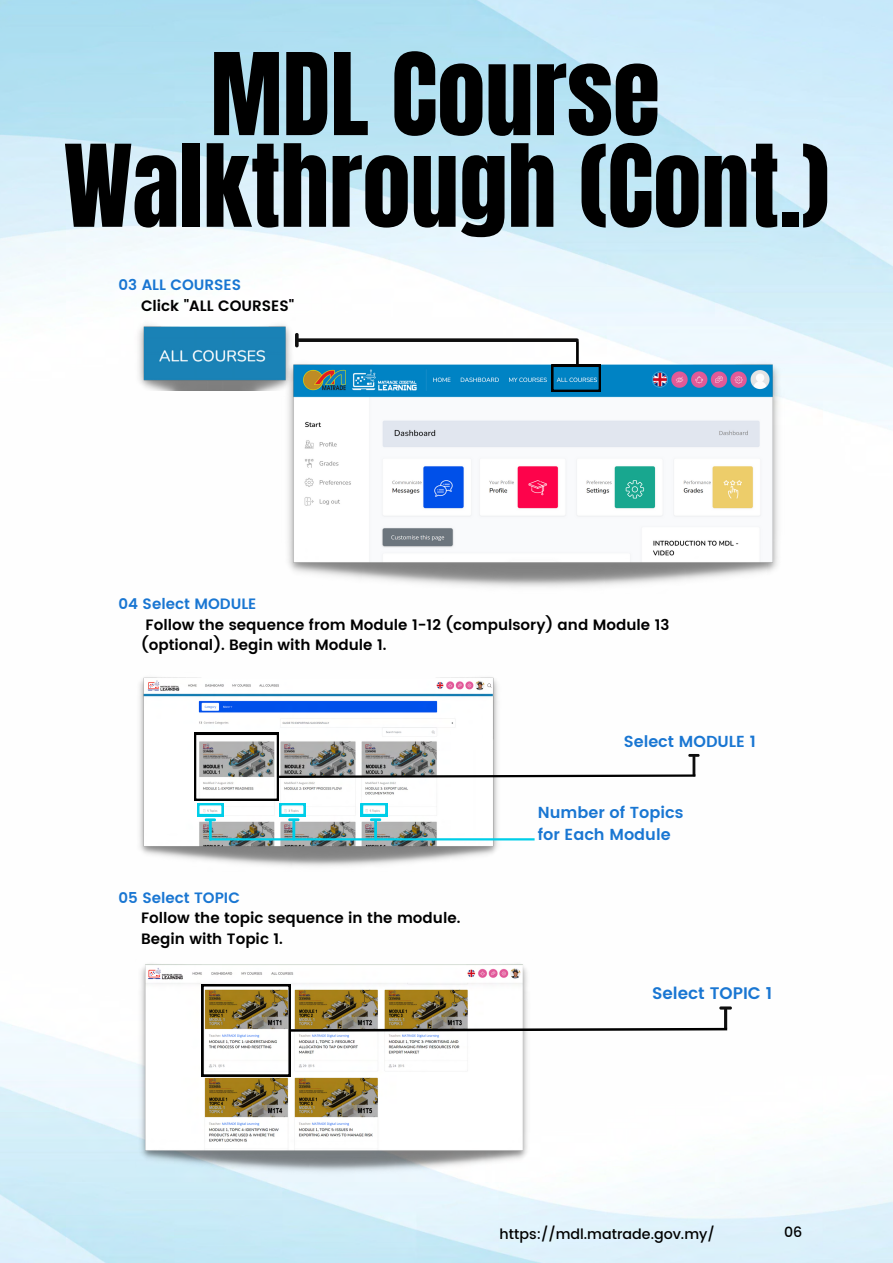
<style>
.page{position:relative;width:893px;height:1263px;background:#fff}
.page>*{position:absolute;margin:0;border:0;box-sizing:border-box;transform-origin:0 0}
.t1{font:96.75px/91.7px "Anton";color:#000;text-align:center}
.t2{font:600 16.73px "Poppins";color:#1976d2}
.t3{font:600 15.98px/22.1px "Poppins";color:#1976d2}
.t4{font:600 15px/20.9px "Poppins";color:#000}
.t5{font:600 15px "Poppins";color:#1976d2}
.t6{font:500 14.25px "Poppins";color:#000}
</style>
<div class="page">
<img style="left:0;top:0;width:893px;height:1263px">
<img style="left:281px;top:358px;width:503px;height:236px">
<img style="left:133px;top:317px;width:162px;height:73px">
<hr style="left:576px;top:341px;width:3px;height:25px;background:#000">
<svg style="left:299px;top:338px;width:278px;height:4px"></svg>
<svg style="left:295px;top:333px;width:4px;height:14px"></svg>
<svg style="left:551px;top:365px;width:50px;height:27px"></svg>
<img style="left:136px;top:672px;width:365px;height:199px">
<hr style="left:210px;top:838px;width:324px;height:2px;background:#00cee8">
<hr style="left:292px;top:821px;width:3px;height:18px;background:#00cee8">
<hr style="left:374px;top:821px;width:3px;height:18px;background:#00cee8">
<img style="left:136px;top:959px;width:397px;height:217px">
<svg style="left:201px;top:984px;width:531px;height:92px"></svg>
<hr style="left:209px;top:821px;width:3px;height:18px;background:#00cee8">
<svg style="left:194px;top:733px;width:505px;height:88px"></svg>
<h1 class="t1" style="left:64px;top:50px;width:767px">MDL Course<br>Walkthrough (Cont.)</h1>
<p class="t5" style="left:118px;top:276px;width:124px">03 ALL COURSES</p>
<p class="t4" style="left:141px;top:295px;width:155px">Click "ALL COURSES"</p>
<p class="t5" style="left:118px;top:595px;width:139px">04 Select MODULE</p>
<p class="t4" style="left:141px;top:614px;width:530px;text-indent:4px">Follow the sequence from Module 1-12 (compulsory) and Module 13 (optional). Begin with Module 1.</p>
<p class="t3" style="left:624px;top:730px;width:134px">Select MODULE 1</p>
<p class="t5" style="left:118px;top:889px;width:123px">05 Select TOPIC</p>
<p class="t4" style="left:141px;top:908px;width:321px">Follow the topic sequence in the module.<br>Begin with Topic 1.</p>
<p class="t3" style="left:538px;top:801px;width:147px">Number of Topics for Each Module</p>
<p class="t2" style="left:652px;top:983px;width:122px">Select TOPIC 1</p>
<p class="t6" style="left:499px;top:1225px;width:217px">https://mdl.matrade.gov.my/</p>
<p class="t6" style="left:784px;top:1224px;width:20px">06</p>
</div>
